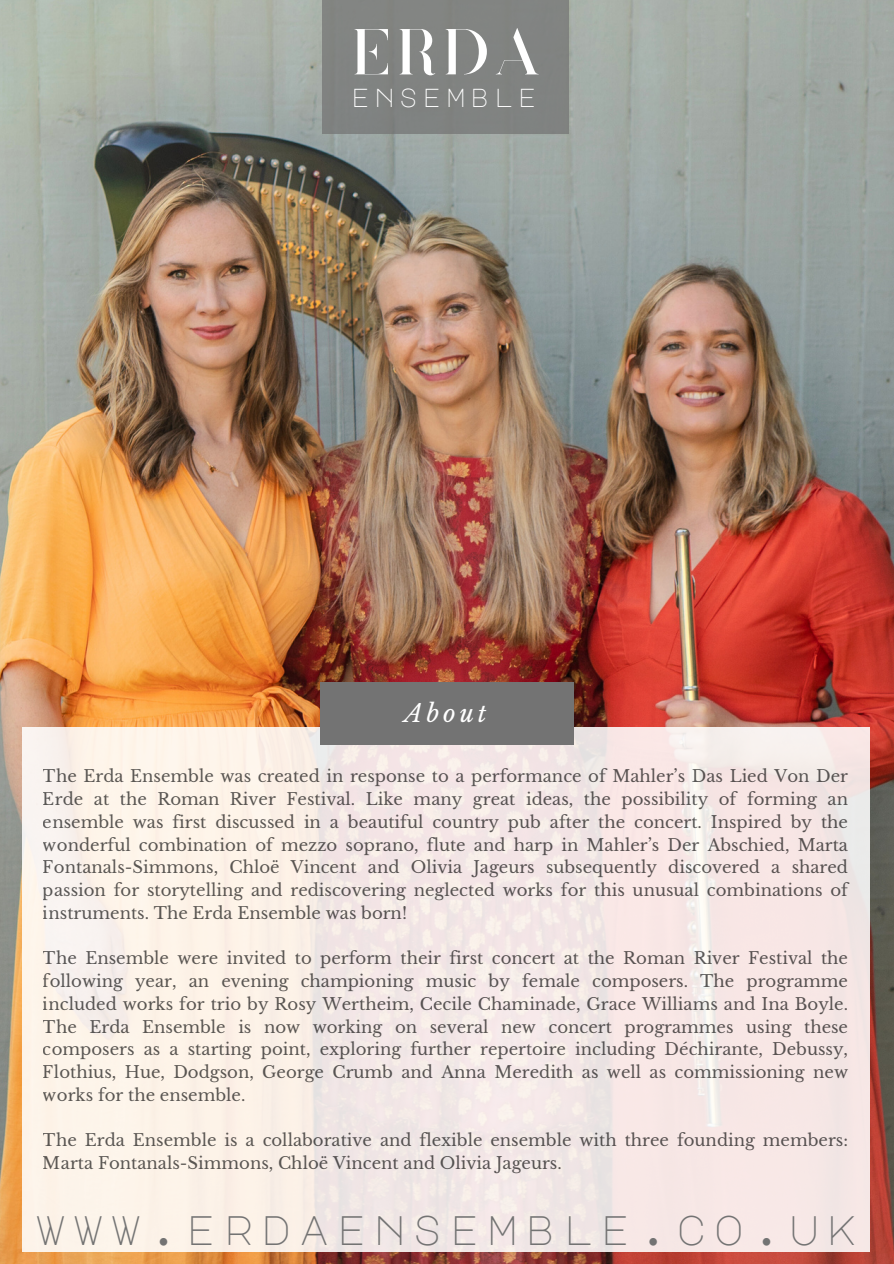
<style>
.page{position:relative;width:894px;height:1264px;background:#fff}
.page>*{position:absolute;margin:0;border:0;box-sizing:border-box;transform-origin:0 0}
.t1{font:64.5px "Coterie";color:#fff}
.t2{font:40.95px "Major Mono Display";letter-spacing:.18em;color:#737373}
.t3{font:25.8px "Major Mono Display";letter-spacing:.18em;color:#fff}
.t4{font:italic 24px "Libre Baskerville";letter-spacing:.16em;color:#fff}
.t5{font:16.5px/22.8px "Libre Baskerville";color:#000;text-align:justify}
</style>
<div class="page">
<img style="left:0;top:0;width:893px;height:1263px">
<div style="left:22px;top:727px;width:846px;height:524px;background:#f8e9e6"></div>
<div style="left:320px;top:682px;width:253px;height:62px;background:#737373"></div>
<div style="left:322px;top:0;width:246px;height:133px;background:#818382"></div>
<h1 class="t1" style="left:352px;top:25px;width:189px">ERDA</h1>
<p class="t3" style="left:351px;top:84px;width:187px">ENSEMBLE</p>
<h3 class="t4" style="left:404px;top:698px;width:84px">About</h3>
<p class="t5" style="left:43px;top:765px;width:806px">The Erda Ensemble was created in response to a performance of Mahler’s Das Lied Von Der Erde at the Roman River Festival. Like many great ideas, the possibility of forming an ensemble was first discussed in a beautiful country pub after the concert. Inspired by the wonderful combination of mezzo soprano, flute and harp in Mahler’s Der Abschied, Marta Fontanals-Simmons, Chloë Vincent and Olivia Jageurs subsequently discovered a shared passion for storytelling and rediscovering neglected works for this unusual combinations of instruments. The Erda Ensemble was born!</p>
<p class="t5" style="left:43px;top:947px;width:806px">The Ensemble were invited to perform their first concert at the Roman River Festival the following year, an evening championing music by female composers. The programme included works for trio by Rosy Wertheim, Cecile Chaminade, Grace Williams and Ina Boyle.<br>The Erda Ensemble is now working on several new concert programmes using these composers as a starting point, exploring further repertoire including Déchirante, Debussy, Flothius, Hue, Dodgson, George Crumb and Anna Meredith as well as commissioning new works for the ensemble.</p>
<p class="t5" style="left:43px;top:1129px;width:806px">The Erda Ensemble is a collaborative and flexible ensemble with three founding members:<br>Marta Fontanals-Simmons, Chloë Vincent and Olivia Jageurs.</p>
<p class="t2" style="left:35px;top:1207px;width:822px">WWW.ERDAENSEMBLE.CO.UK</p>
</div>
